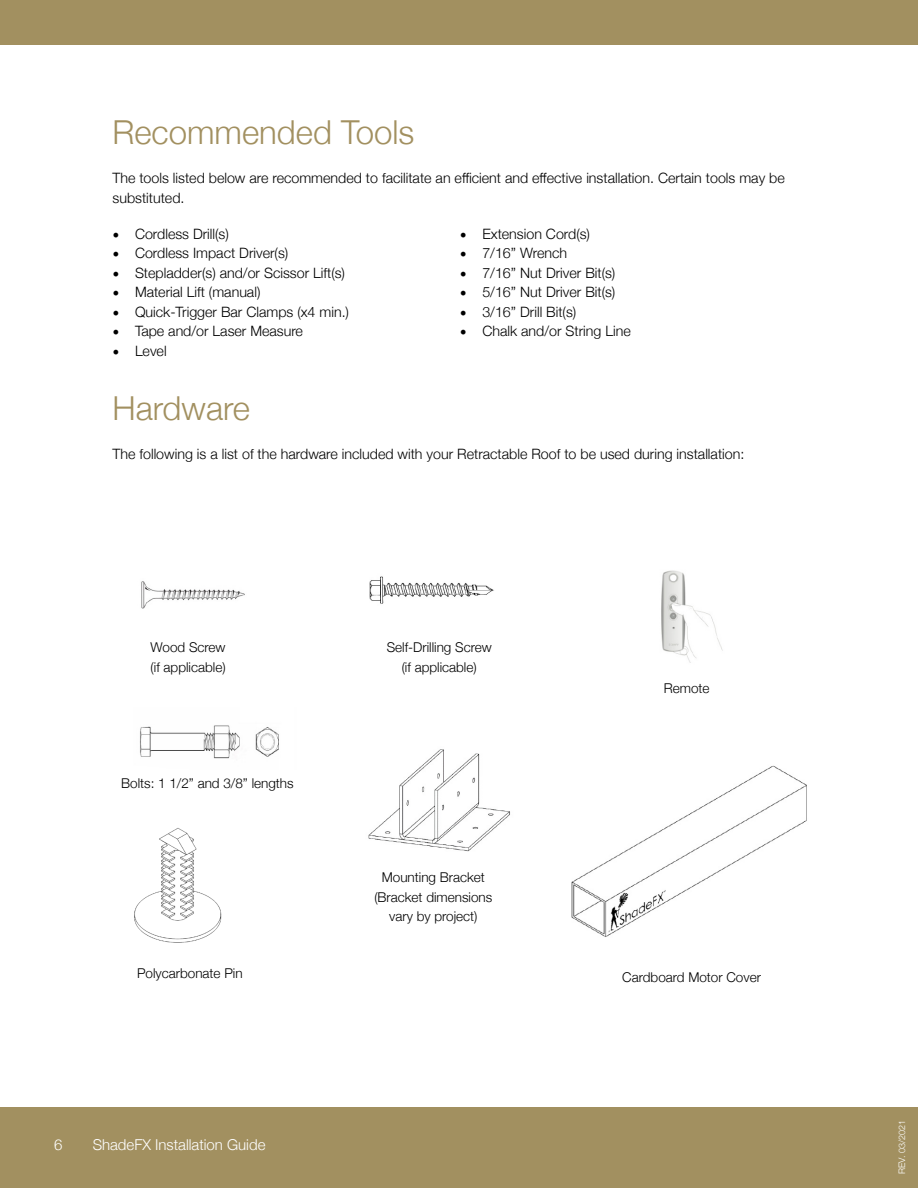
<style>
.page{position:relative;width:918px;height:1188px;background:#fff}
.page>*{position:absolute;margin:0;border:0;box-sizing:border-box;transform-origin:0 0}
.t1{font:300 33px "Helvetica Neue";color:#a29060}
.t2{font:300 15px "Helvetica Neue";color:#fff}
.t3{font:300 14.25px/19.5px "Helvetica Neue";color:#000}
.t4{font:300 13.5px/19.5px "Helvetica Neue";color:#000;text-align:center}
.t5{font:300 9px "Helvetica Neue";color:#fff}
.s1{font-family:"Minion Pro";font-weight:400;font-size:18px}
</style>
<div class="page">
<div style="left:0;top:0;width:918px;height:45px;background:#a29060"></div>
<div style="left:0;top:1107px;width:918px;height:81px;background:#a29060"></div>
<img style="left:141px;top:581px;width:104px;height:28px">
<img style="left:369px;top:576px;width:125px;height:28px">
<img style="left:661px;top:570px;width:62px;height:93px">
<img style="left:140px;top:725px;width:139px;height:34px">
<img style="left:134px;top:828px;width:88px;height:115px">
<img style="left:368px;top:749px;width:142px;height:103px">
<img style="left:571px;top:765px;width:236px;height:172px">
<h1 class="t1" style="left:112px;top:106px;width:303px">Recommended Tools</h1>
<p class="t3" style="left:112px;top:168px;width:674px">The tools listed below are recommended to facilitate an efficient and effective installation. Certain tools may be substituted.</p>
<p class="t3" style="left:112px;top:223px;width:118px"><span class="s1">•</span> Cordless Drill(s)</p>
<p class="t3" style="left:112px;top:242px;width:177px"><span class="s1">•</span> Cordless Impact Driver(s)</p>
<p class="t3" style="left:112px;top:262px;width:234px"><span class="s1">•</span> Stepladder(s) and/or Scissor Lift(s)</p>
<p class="t3" style="left:112px;top:281px;width:149px"><span class="s1">•</span> Material Lift (manual)</p>
<p class="t3" style="left:112px;top:301px;width:238px"><span class="s1">•</span> Quick-Trigger Bar Clamps (x4 min.)</p>
<p class="t3" style="left:112px;top:320px;width:192px"><span class="s1">•</span> Tape and/or Laser Measure</p>
<p class="t3" style="left:112px;top:340px;width:56px"><span class="s1">•</span> Level</p>
<p class="t3" style="left:460px;top:223px;width:132px"><span class="s1">•</span> Extension Cord(s)</p>
<p class="t3" style="left:460px;top:242px;width:109px"><span class="s1">•</span> 7/16” Wrench</p>
<p class="t3" style="left:460px;top:262px;width:157px"><span class="s1">•</span> 7/16” Nut Driver Bit(s)</p>
<p class="t3" style="left:460px;top:281px;width:157px"><span class="s1">•</span> 5/16” Nut Driver Bit(s)</p>
<p class="t3" style="left:460px;top:301px;width:118px"><span class="s1">•</span> 3/16” Drill Bit(s)</p>
<p class="t3" style="left:460px;top:320px;width:172px"><span class="s1">•</span> Chalk and/or String Line</p>
<h1 class="t1" style="left:112px;top:382px;width:139px">Hardware</h1>
<p class="t3" style="left:112px;top:444px;width:633px">The following is a list of the hardware included with your Retractable Roof to be used during installation:</p>
<p class="t4" style="left:151px;top:637px;width:77px;text-align:left">Wood Screw (if applicable)</p>
<p class="t4" style="left:387px;top:637px;width:107px">Self-Drilling Screw (if applicable)</p>
<p class="t4" style="left:121px;top:773px;width:174px">Bolts: 1 1/2” and 3/8” lengths</p>
<p class="t4" style="left:374px;top:867px;width:120px">Mounting Bracket (Bracket dimensions vary by project)</p>
<p class="t4" style="left:664px;top:677px;width:47px">Remote</p>
<p class="t4" style="left:137px;top:962px;width:107px">Polycarbonate Pin</p>
<p class="t4" style="left:622px;top:967px;width:140px">Cardboard Motor Cover</p>
<p class="t2" style="left:54px;top:1133px;width:10px">6</p>
<p class="t2" style="left:93px;top:1133px;width:174px">ShadeFX Installation Guide</p>
<p class="t5" style="left:895px;top:1174px;width:55px;rotate:-90deg">REV. 03/2021</p>
</div>
